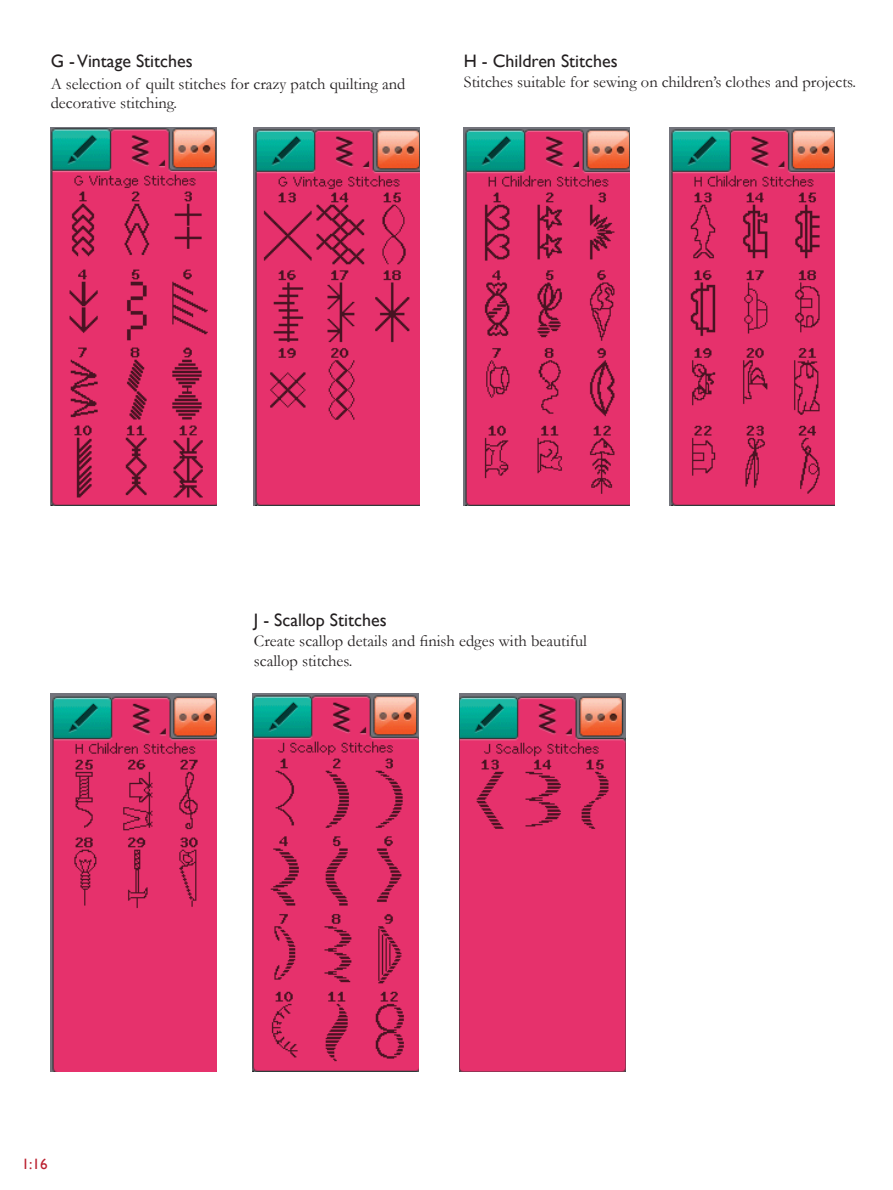
<style>
.page{position:relative;width:893px;height:1190px;background:#fff}
.page>*{position:absolute;margin:0;border:0;box-sizing:border-box;transform-origin:0 0}
.t1{font:18px "Gill Sans WGL";color:#231f20}
.t2{font:16.5px/19.5px "Garamond WGL";color:#231f20}
.t3{font:15px "Gill Sans WGL";color:#bb202f}
</style>
<div class="page">
<img style="left:51px;top:127px;width:165px;height:378px">
<img style="left:254px;top:127px;width:165px;height:378px">
<img style="left:463px;top:127px;width:166px;height:378px">
<img style="left:669px;top:127px;width:165px;height:378px">
<img style="left:51px;top:693px;width:165px;height:378px">
<img style="left:253px;top:693px;width:165px;height:378px">
<img style="left:459px;top:693px;width:166px;height:378px">
<p class="t1" style="left:51px;top:49px;width:143px">G - Vintage Stitches</p>
<p class="t2" style="left:51px;top:73px;width:356px">A selection of quilt stitches for crazy patch quilting and decorative stitching.</p>
<p class="t1" style="left:463px;top:49px;width:155px">H - Children Stitches</p>
<p class="t2" style="left:463px;top:71px;width:394px">Stitches suitable for sewing on children’s clothes and projects.</p>
<p class="t3" style="left:22px;top:1154px;width:27px">1:16</p>
<p class="t1" style="left:254px;top:608px;width:134px">J - Scallop Stitches</p>
<p class="t2" style="left:254px;top:630px;width:334px">Create scallop details and finish edges with beautiful scallop stitches.</p>
</div>
